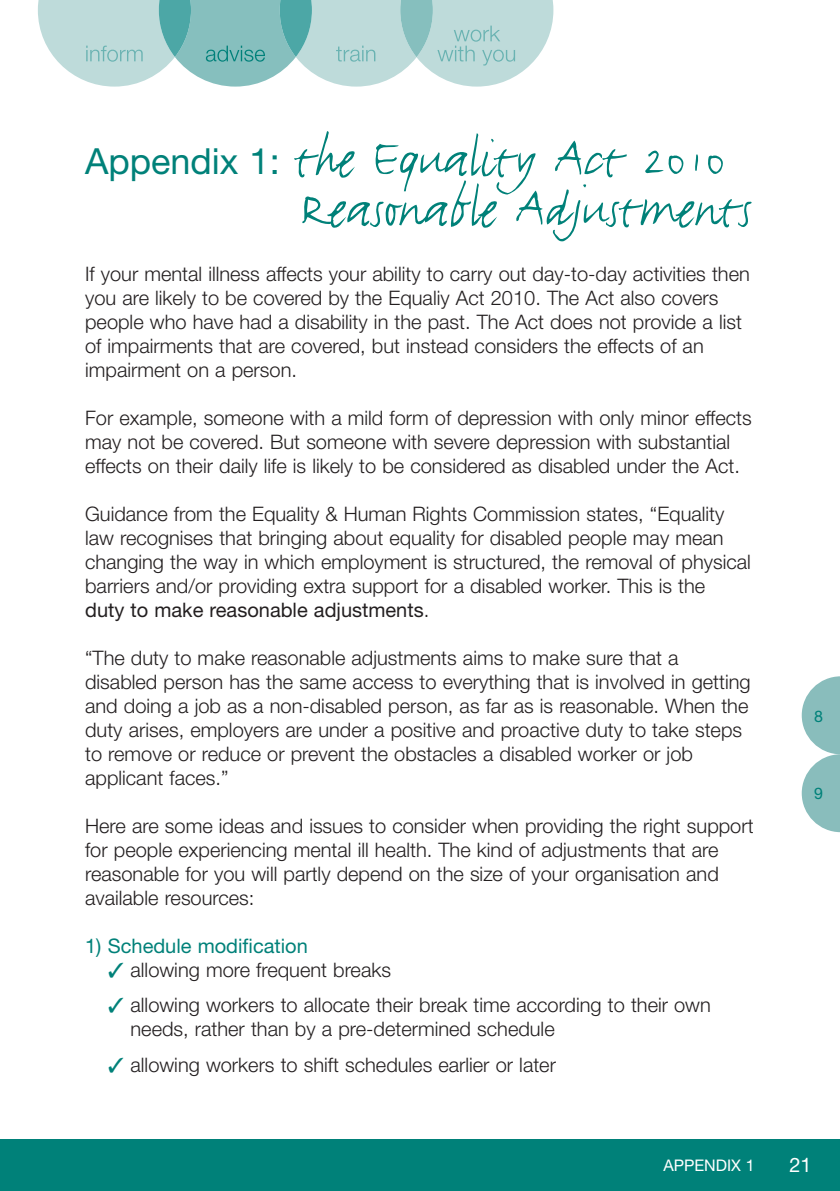
<style>
.page{position:relative;width:840px;height:1191px;background:#fff}
.page>*{position:absolute;margin:0;border:0;box-sizing:border-box;transform-origin:0 0}
.t1{font:60px/50px "FF Justlefthand";color:#008179}
.t2{font:300 20px/24px "Helvetica Neue";color:#231f20}
.t3{font:20px "Helvetica Neue";color:#008179}
.t4{font:20px "Helvetica Neue";color:#fff}
.t5{font:16px "Helvetica Neue";color:#fff}
.t6{font:16px "Helvetica Neue";color:#008179}
.s1{font-family:"Helvetica Neue";font-size:36px}
.s2{font-weight:400}
.s3{color:#008179}
</style>
<div class="page">
<div style="left:0;top:1140px;width:839px;height:51px;background:#008179"></div>
<svg style="left:38px;top:0;width:515px;height:87px"></svg>
<svg style="left:801px;top:676px;width:38px;height:156px"></svg>
<h1 class="t1" style="left:301px;top:128px;width:451px;text-indent:-216px"><span class="s1">Appendix 1:</span> the Equality Act 2010<br>Reasonable Adjustments</h1>
<p class="t2" style="left:85px;top:264px;width:665px">If your mental illness affects your ability to carry out day-to-day activities then you are likely to be covered by the Equaliy Act 2010. The Act also covers people who have had a disability in the past. The Act does not provide a list of impairments that are covered, but instead considers the effects of an impairment on a person.</p>
<p class="t2" style="left:85px;top:408px;width:667px">For example, someone with a mild form of depression with only minor effects may not be covered. But someone with severe depression with substantial effects on their daily life is likely to be considered as disabled under the Act.</p>
<p class="t2" style="left:85px;top:503px;width:666px">Guidance from the Equality &amp; Human Rights Commission states, “Equality law recognises that bringing about equality for disabled people may mean changing the way in which employment is structured, the removal of physical barriers and/or providing extra support for a disabled worker. This is the<br><span class="s2">duty to make reasonable adjustments</span>.</p>
<p class="t2" style="left:85px;top:647px;width:666px">“The duty to make reasonable adjustments aims to make sure that a disabled person has the same access to everything that is involved in getting and doing a job as a non-disabled person, as far as is reasonable. When the duty arises, employers are under a positive and proactive duty to take steps to remove or reduce or prevent the obstacles a disabled worker or job applicant faces.”</p>
<p class="t2" style="left:85px;top:815px;width:669px">Here are some ideas and issues to consider when providing the right support for people experiencing mental ill health. The kind of adjustments that are reasonable for you will partly depend on the size of your organisation and available resources:</p>
<p class="t3" style="left:85px;top:938px;width:224px">1) Schedule modification</p>
<p class="t2" style="left:108px;top:959px;width:284px"><span class="s3">✓</span> allowing more frequent breaks</p>
<p class="t2" style="left:130px;top:995px;width:581px;text-indent:-23px"><span class="s3">✓</span> allowing workers to allocate their break time according to their own needs, rather than by a pre-determined schedule</p>
<p class="t2" style="left:108px;top:1054px;width:449px"><span class="s3">✓</span> allowing workers to shift schedules earlier or later</p>
<p class="t6" style="left:813px;top:710px;width:10px">8</p>
<p class="t6" style="left:813px;top:788px;width:10px">9</p>
<p class="t5" style="left:663px;top:1159px;width:93px">APPENDIX 1</p>
<p class="t4" style="left:788px;top:1158px;width:24px">21</p>
</div>
